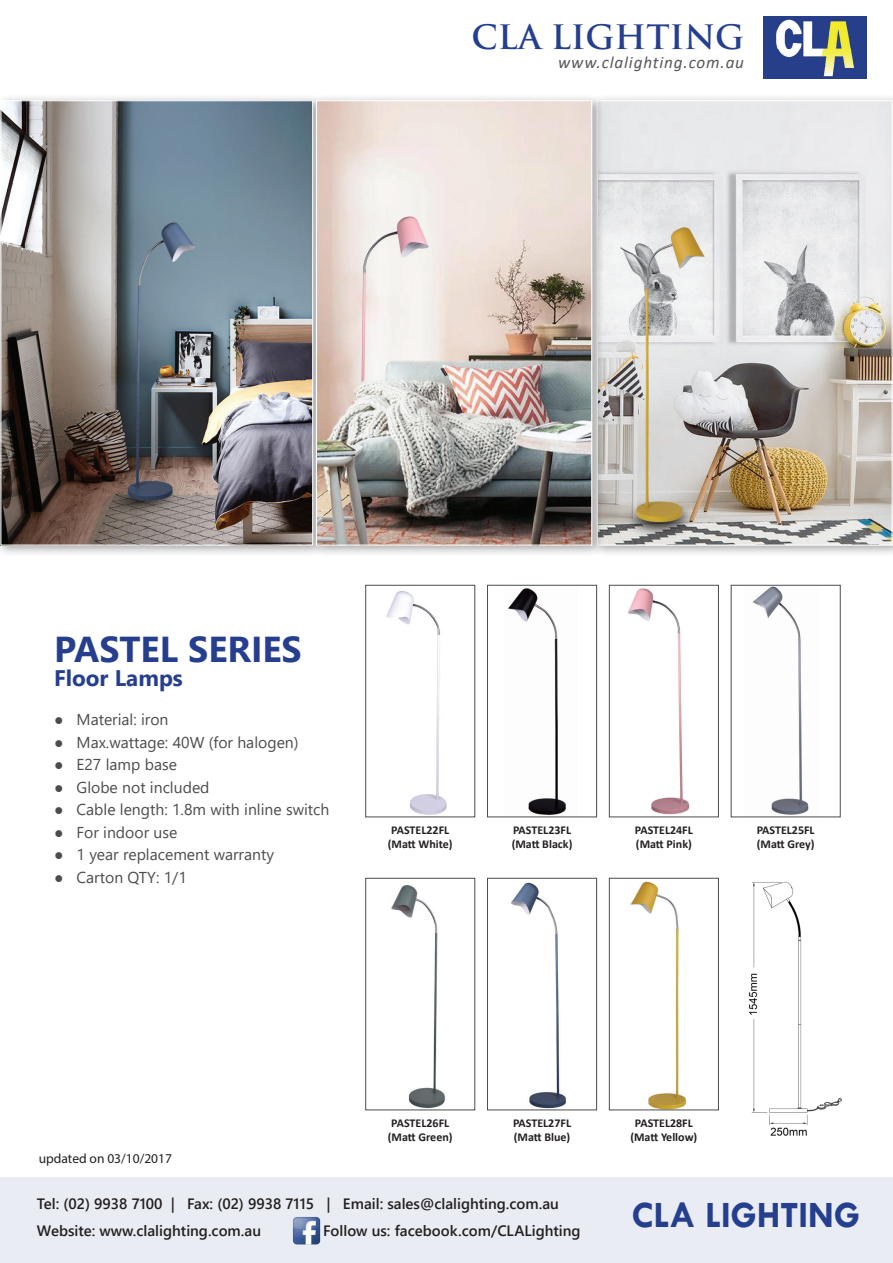
<style>
.page{position:relative;width:893px;height:1263px;background:#fff}
.page>*{position:absolute;margin:0;border:0;box-sizing:border-box;transform-origin:0 0}
.t1{font:700 37.5px "Tw Cen";color:#253f8e}
.t2{font:700 36px "Segoe UI";color:#253f8e}
.t3{font:700 32.85px "Trajan Pro";color:#253f8e}
.t4{font:700 22.5px "Segoe UI";color:#253f8e}
.t5{font:italic 17.1px "Calibri";letter-spacing:.05em;color:#57585a}
.t6{font:15.75px "Segoe UI";color:#4b4c4d}
.t7{font:600 15px/27px "Segoe UI";color:#231f20}
.t8{font:13.5px "Myriad Pro";color:#231f20}
.t9{font:700 12px/14.4px "Calibri";color:#231f20}
</style>
<div class="page">
<img style="left:763px;top:16px;width:104px;height:63px">
<img style="left:386px;top:591px;width:61px;height:224px">
<div style="left:365px;top:585px;width:110px;height:232px;border:1px solid #4b4c4d"></div>
<img style="left:508px;top:588px;width:58px;height:227px">
<div style="left:487px;top:585px;width:110px;height:232px;border:1px solid #4b4c4d"></div>
<img style="left:628px;top:588px;width:62px;height:227px">
<div style="left:609px;top:585px;width:110px;height:232px;border:1px solid #4b4c4d"></div>
<img style="left:752px;top:587px;width:57px;height:228px">
<img style="left:391px;top:885px;width:54px;height:223px">
<div style="left:365px;top:878px;width:110px;height:232px;border:1px solid #4b4c4d"></div>
<img style="left:511px;top:882px;width:55px;height:226px">
<div style="left:487px;top:878px;width:110px;height:232px;border:1px solid #4b4c4d"></div>
<img style="left:630px;top:881px;width:57px;height:227px">
<div style="left:609px;top:878px;width:110px;height:232px;border:1px solid #4b4c4d"></div>
<img style="left:748px;top:882px;width:95px;height:254px">
<div style="left:0;top:94px;width:325px;height:463px;background:#231f20;opacity:.4"></div>
<img style="left:2px;top:102px;width:308px;height:442px">
<div style="left:591px;top:94px;width:302px;height:463px;background:#231f20;opacity:.4"></div>
<img style="left:604px;top:102px;width:287px;height:442px">
<div style="left:0;top:1177px;width:893px;height:86px;background:#e9ecf3"></div>
<img style="left:292px;top:1217px;width:29px;height:28px">
<div style="left:310px;top:94px;width:294px;height:463px;background:#231f20;opacity:.4"></div>
<img style="left:318px;top:102px;width:272px;height:442px">
<div style="left:316px;top:100px;width:276px;height:446px;border:1px solid #fff"></div>
<h3 class="t3" style="left:472px;top:17px;width:274px">CLA LIGHTING</h3>
<p class="t5" style="left:558px;top:51px;width:187px">www.clalighting.com.au</p>
<h2 class="t2" style="left:54px;top:615px;width:249px">PASTEL SERIES</h2>
<h3 class="t4" style="left:54px;top:657px;width:130px">Floor Lamps</h3>
<p class="t6" style="left:54px;top:705px;width:116px">● Material: iron</p>
<p class="t6" style="left:54px;top:727px;width:246px">● Max.wattage: 40W (for halogen)</p>
<p class="t6" style="left:54px;top:750px;width:124px">● E27 lamp base</p>
<p class="t6" style="left:54px;top:772px;width:157px">● Globe not included</p>
<p class="t6" style="left:54px;top:795px;width:277px">● Cable length: 1.8m with inline switch</p>
<p class="t6" style="left:54px;top:817px;width:125px">● For indoor use</p>
<p class="t6" style="left:54px;top:840px;width:221px">● 1 year replacement warranty</p>
<p class="t6" style="left:54px;top:862px;width:134px">● Carton QTY: 1/1</p>
<p class="t9" style="left:388px;top:822px;width:66px">PASTEL22FL (Matt White)</p>
<p class="t9" style="left:512px;top:822px;width:62px">PASTEL23FL (Matt Black)</p>
<p class="t9" style="left:635px;top:822px;width:60px">PASTEL24FL (Matt Pink)</p>
<p class="t9" style="left:757px;top:822px;width:60px">PASTEL25FL (Matt Grey)</p>
<p class="t8" style="left:39px;top:1150px;width:135px">updated on 03/10/2017</p>
<p class="t9" style="left:388px;top:1115px;width:66px">PASTEL26FL (Matt Green)</p>
<p class="t9" style="left:513px;top:1115px;width:60px">PASTEL27FL (Matt Blue)</p>
<p class="t9" style="left:630px;top:1115px;width:68px;text-align:center">PASTEL28FL (Matt Yellow)</p>
<p class="t7" style="left:37px;top:1189px;width:523px">Tel: (02) 9938 7100 | Fax: (02) 9938 7115 | Email: sales@clalighting.com.au<br>Website: www.clalighting.com.au</p>
<p class="t7" style="left:323px;top:1216px;width:259px">Follow us: facebook.com/CLALighting</p>
<h1 class="t1" style="left:631px;top:1192px;width:230px">CLA LIGHTING</h1>
</div>
